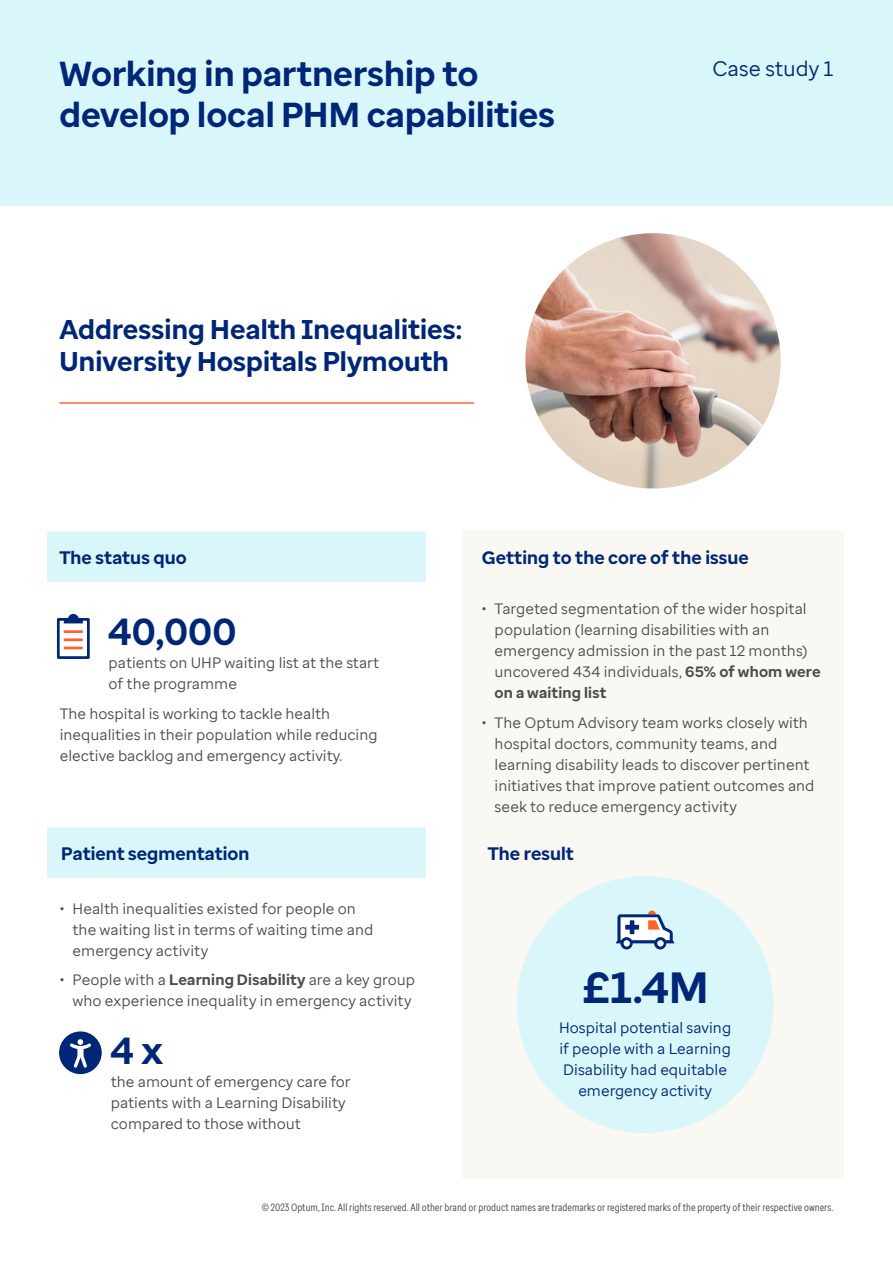
<style>
.page{position:relative;width:893px;height:1263px;background:#fff}
.page>*{position:absolute;margin:0;border:0;box-sizing:border-box;transform-origin:0 0}
.Big_Stat{font:700 43.5px "Optum Sans";color:#002677}
.Big_Stat-2{font:700 37.5px "Optum Sans";color:#002677}
.Heading_1{font:700 34.5px/41.4px "Optum Sans";color:#002677}
.Heading_2{font:700 27px/32.4px "Optum Sans";letter-spacing:.005em;color:#002677}
.Document_title{font:21px "Optum Sans";color:#002677}
.Find_out_more{font:700 18px "Optum Sans";letter-spacing:.005em;color:#002677}
.Body_text{font:15px/21px "Optum Sans";color:#4b4d4f}
.Body_text-2{font:15px/21px "Optum Sans";color:#002677;text-align:center}
.Disclaimer{font:10.5px "Optum Sans Cond";color:#4b4d4f}
.s1{font-weight:700}
</style>
<div class="page">
<div style="left:462px;top:530px;width:382px;height:649px;background:#faf8f2"></div>
<div style="left:45px;top:530px;width:382px;height:54px;background:#d9f6fa;border:2px solid #fff"></div>
<div style="left:0;top:0;width:893px;height:205px;background:#d9f6fa"></div>
<div style="left:45px;top:826px;width:382px;height:53px;background:#d9f6fa;border:2px solid #fff"></div>
<hr style="left:60px;top:402px;width:414px;height:2px;background:#ff612b">
<img style="left:525px;top:233px;width:256px;height:255px;border-radius:128px">
<svg style="left:57px;top:614px;width:33px;height:45px"></svg>
<div style="left:59px;top:1031px;width:43px;height:43px;background:#002677;border-radius:50%"></div>
<svg style="left:70px;top:1039px;width:21px;height:28px"></svg>
<div style="left:517px;top:877px;width:256px;height:255px;background:#d9f6fa;border-radius:50%"></div>
<svg style="left:616px;top:910px;width:58px;height:39px"></svg>
<h1 class="Heading_1" style="left:60px;top:53px;width:497px">Working in partnership to develop local PHM capabilities</h1>
<h2 class="Heading_2" style="left:60px;top:313px;width:404px">Addressing Health Inequalities:<br>University Hospitals Plymouth</h2>
<p class="Document_title" style="left:713px;top:55px;width:122px">Case study 1</p>
<p class="Find_out_more" style="left:59px;top:545px;width:129px">The status quo</p>
<p class="Big_Stat-2" style="left:109px;top:607px;width:129px">40,000</p>
<p class="Body_text" style="left:109px;top:652px;width:272px">patients on UHP waiting list at the start of the programme</p>
<p class="Body_text" style="left:60px;top:703px;width:319px">The hospital is working to tackle health inequalities in their population while reducing elective backlog and emergency activity.</p>
<p class="Find_out_more" style="left:61px;top:841px;width:190px">Patient segmentation</p>
<p class="Body_text" style="left:73px;top:898px;width:302px;text-indent:-13px">• Health inequalities existed for people on the waiting list in terms of waiting time and emergency activity</p>
<p class="Body_text" style="left:60px;top:969px;width:357px;text-align:right">• People with a <span class="s1">Learning Disability</span> are a key group who experience inequality in emergency activity</p>
<p class="Big_Stat-2" style="left:111px;top:1026px;width:54px">4 x</p>
<p class="Body_text" style="left:111px;top:1071px;width:241px">the amount of emergency care for patients with a Learning Disability compared to those without</p>
<p class="Find_out_more" style="left:482px;top:545px;width:269px">Getting to the core of the issue</p>
<p class="Body_text" style="left:495px;top:598px;width:328px;text-indent:-13px">• Targeted segmentation of the wider hospital population (learning disabilities with an emergency admission in the past 12 months) uncovered 434 individuals, <span class="s1">65% of whom were on a waiting list</span></p>
<p class="Body_text" style="left:495px;top:712px;width:321px;text-indent:-13px">• The Optum Advisory team works closely with hospital doctors, community teams, and learning disability leads to discover pertinent initiatives that improve patient outcomes and seek to reduce emergency activity</p>
<p class="Find_out_more" style="left:488px;top:841px;width:88px">The result</p>
<p class="Big_Stat" style="left:584px;top:959px;width:126px">£1.4M</p>
<p class="Body_text-2" style="left:559px;top:1017px;width:174px">Hospital potential saving if people with a Learning<br>Disability had equitable emergency activity</p>
<p class="Disclaimer" style="left:262px;top:1201px;width:573px">© 2023 Optum, Inc. All rights reserved. All other brand or product names are trademarks or registered marks of the property of their respective owners.</p>
</div>
